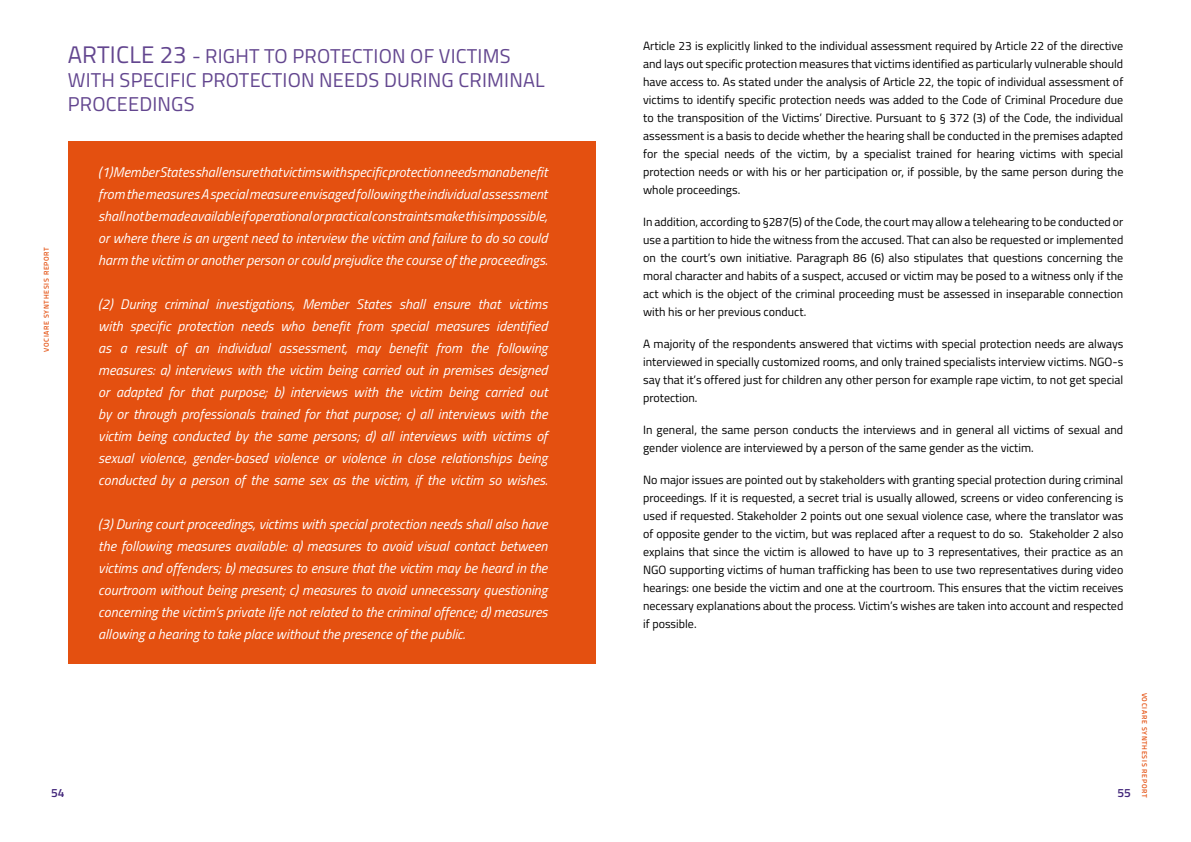
<style>
.page{position:relative;width:1191px;height:842px;background:#fff}
.page>*{position:absolute;margin:0;border:0;box-sizing:border-box;transform-origin:0 0}
.t1{font:20px/24px "Titillium Web";letter-spacing:.01em;color:#63468f}
.t2{font:italic 14px/22px "Titillium Web";color:#fff;text-align:justify}
.t3{font:12px/18px "Titillium Web";color:#000;text-align:justify}
.t4{font:600 12px "Titillium Web";color:#43277b}
.t5{font:600 7px "Titillium Web";letter-spacing:.1em;color:#e45010}
.s1{font-size:24px}
</style>
<div class="page">
<div style="left:68px;top:142px;width:527px;height:522px;background:#e45010"></div>
<h1 class="t1" style="left:68px;top:43px;width:478px"><span class="s1">ARTICLE 23</span> - RIGHT TO PROTECTION OF VICTIMS<br>WITH SPECIFIC PROTECTION NEEDS DURING CRIMINAL<br>PROCEEDINGS</h1>
<p class="t5" style="left:41px;top:352px;width:106px;rotate:-90deg">VOCIARE SYNTHESIS REPORT</p>
<p class="t2" style="left:98px;top:161px;width:451px">(1) Member States shall ensure that victims with specific protection needs mana benefit from the measures A special measure envisaged following the individual assessment shall not be made available if operational or practical constraints make this impossible, or where there is an urgent need to interview the victim and failure to do so could harm the victim or another person or could prejudice the course of the proceedings.</p>
<p class="t2" style="left:98px;top:293px;width:451px">(2) During criminal investigations, Member States shall ensure that victims with specific protection needs who benefit from special measures identified as a result of an individual assessment, may benefit from the following measures: a) interviews with the victim being carried out in premises designed or adapted for that purpose; b) interviews with the victim being carried out by or through professionals trained for that purpose; c) all interviews with the victim being conducted by the same persons; d) all interviews with victims of sexual violence, gender-based violence or violence in close relationships being conducted by a person of the same sex as the victim, if the victim so wishes.</p>
<p class="t2" style="left:98px;top:513px;width:451px">(3) During court proceedings, victims with special protection needs shall also have the following measures available: a) measures to avoid visual contact between victims and offenders; b) measures to ensure that the victim may be heard in the courtroom without being present; c) measures to avoid unnecessary questioning concerning the victim’s private life not related to the criminal offence; d) measures allowing a hearing to take place without the presence of the public.</p>
<p class="t3" style="left:643px;top:36px;width:482px">Article 23 is explicitly linked to the individual assessment required by Article 22 of the directive and lays out specific protection measures that victims identified as particularly vulnerable should have access to. As stated under the analysis of Article 22, the topic of individual assessment of victims to identify specific protection needs was added to the Code of Criminal Procedure due to the transposition of the Victims’ Directive. Pursuant to § 372 (3) of the Code, the individual assessment is a basis to decide whether the hearing shall be conducted in the premises adapted for the special needs of the victim, by a specialist trained for hearing victims with special protection needs or with his or her participation or, if possible, by the same person during the whole proceedings.</p>
<p class="t3" style="left:643px;top:212px;width:482px">In addition, according to §287(5) of the Code, the court may allow a telehearing to be conducted or use a partition to hide the witness from the accused. That can also be requested or implemented on the court’s own initiative. Paragraph 86 (6) also stipulates that questions concerning the moral character and habits of a suspect, accused or victim may be posed to a witness only if the act which is the object of the criminal proceeding must be assessed in inseparable connection with his or her previous conduct.</p>
<p class="t3" style="left:643px;top:334px;width:482px">A majority of the respondents answered that victims with special protection needs are always interviewed in specially customized rooms, and only trained specialists interview victims. NGO-s say that it’s offered just for children any other person for example rape victim, to not get special protection.</p>
<p class="t3" style="left:643px;top:420px;width:481px">In general, the same person conducts the interviews and in general all victims of sexual and gender violence are interviewed by a person of the same gender as the victim.</p>
<p class="t3" style="left:643px;top:470px;width:482px">No major issues are pointed out by stakeholders with granting special protection during criminal proceedings. If it is requested, a secret trial is usually allowed, screens or video conferencing is used if requested. Stakeholder 2 points out one sexual violence case, where the translator was of opposite gender to the victim, but was replaced after a request to do so. Stakeholder 2 also explains that since the victim is allowed to have up to 3 representatives, their practice as an NGO supporting victims of human trafficking has been to use two representatives during video hearings: one beside the victim and one at the courtroom. This ensures that the victim receives necessary explanations about the process. Victim’s wishes are taken into account and respected if possible.</p>
<p class="t4" style="left:51px;top:783px;width:15px">54</p>
<p class="t4" style="left:1117px;top:783px;width:15px">55</p>
<p class="t5" style="left:1149px;top:693px;width:106px;rotate:90deg">VOCIARE SYNTHESIS REPORT</p>
</div>
